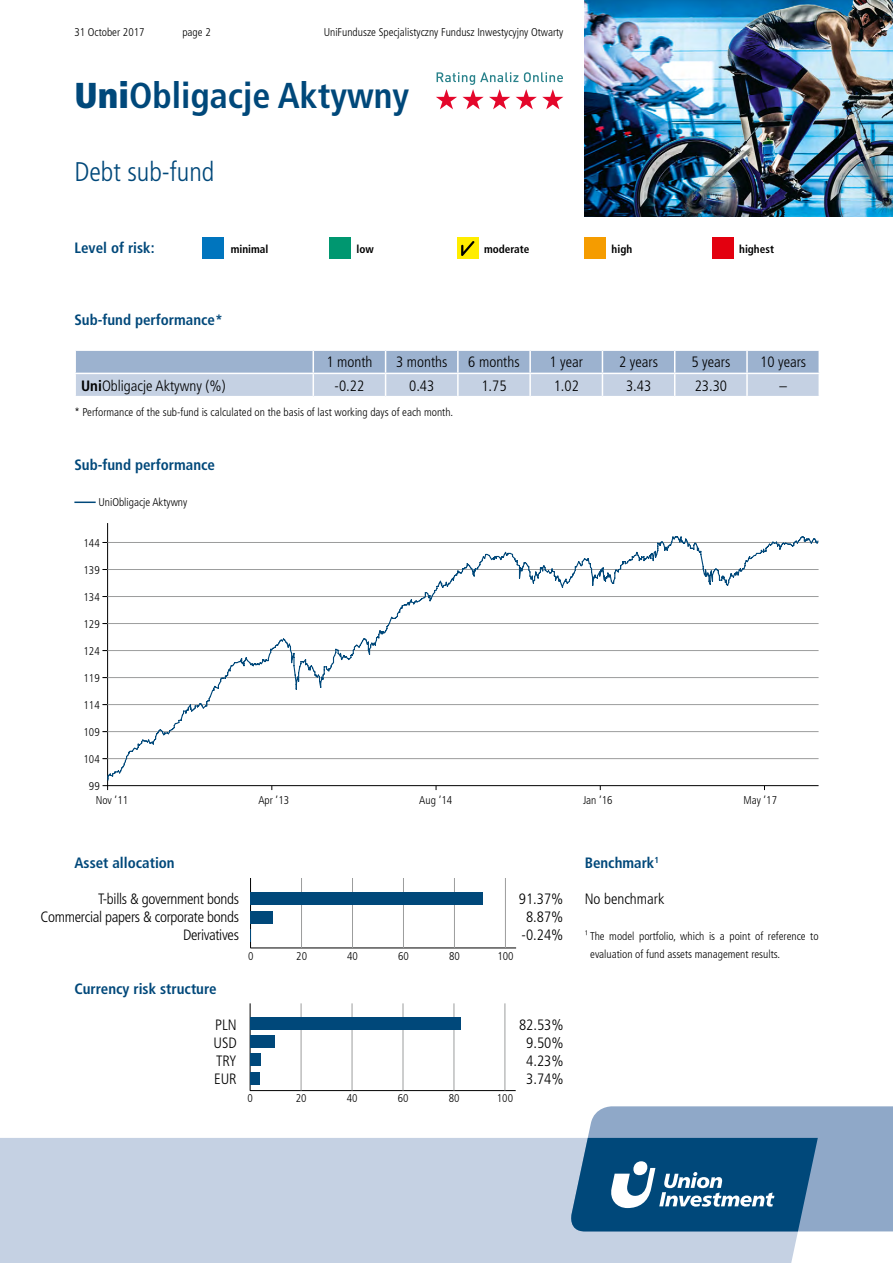
<style>
.page{position:relative;width:893px;height:1263px;background:#fff}
.page>*{position:absolute;margin:0;border:0;box-sizing:border-box;transform-origin:0 0}
.t1{font:700 condensed 36px "Frutiger LT Pro";color:#00487a}
.t2{font:300 condensed 27px "Frutiger LT Pro";color:#00487a}
._04_Copy_10_pt{font:300 condensed 15px "Frutiger LT Pro";color:#000}
._03_Subhead_10_pt{font:700 condensed 15px "Frutiger LT Pro";color:#00487a}
._04_Copy_10_pt-2{font:300 condensed 15px "Frutiger LT Pro";letter-spacing:-.02em;color:#000}
.tabela_wynikow{font:300 condensed 15px "Frutiger LT Pro";color:#000}
._07_Issue_details__p{font:300 condensed 11.25px/18px "Frutiger LT Pro";color:#000}
.wykres_poziom{font:300 condensed 11.25px "Frutiger LT Pro";color:#000}
.t3{font:700 condensed 11.25px "Frutiger LT Pro";color:#000}
.wykres_pion{font:300 condensed 11.25px "Frutiger LT Pro";color:#000}
.s1{font-weight:900}
.s2{font-weight:700}
</style>
<div class="page">
<div style="left:202px;top:238px;width:21px;height:21px;background:#0075be"></div>
<div style="left:330px;top:238px;width:21px;height:21px;background:#009770"></div>
<div style="left:457px;top:238px;width:21px;height:21px;background:#ffed00"></div>
<svg style="left:461px;top:241px;width:13px;height:15px"></svg>
<div style="left:585px;top:238px;width:21px;height:21px;background:#f59c00"></div>
<div style="left:712px;top:238px;width:21px;height:21px;background:#e3000f"></div>
<div style="left:0;top:1138px;width:818px;height:125px;background:#c5d1e3"></div>
<svg style="left:568px;top:1106px;width:325px;height:125px"></svg>
<svg style="left:436px;top:72px;width:127px;height:37px"></svg>
<img style="left:585px;top:0;width:308px;height:217px">
<svg style="left:75px;top:350px;width:744px;height:46px"></svg>
<hr style="left:74px;top:501px;width:22px;height:2px;background:#00487a">
<hr style="left:107px;top:523px;width:1px;height:267px;background:#000">
<hr style="left:103px;top:785px;width:716px;height:1px;background:#000">
<svg style="left:106px;top:535px;width:713px;height:246px"></svg>
<hr style="left:250px;top:1090px;width:266px;height:1px;background:#000">
<hr style="left:301px;top:1003px;width:1px;height:87px;background:#9c9d9d">
<hr style="left:352px;top:1003px;width:1px;height:87px;background:#9c9d9d">
<hr style="left:403px;top:1003px;width:1px;height:87px;background:#9c9d9d">
<hr style="left:454px;top:1003px;width:1px;height:87px;background:#9c9d9d">
<hr style="left:505px;top:1003px;width:1px;height:87px;background:#9c9d9d">
<hr style="left:250px;top:1003px;width:1px;height:87px;background:#000">
<div style="left:250px;top:1017px;width:210px;height:13px;background:#00487a"></div>
<div style="left:250px;top:1035px;width:24px;height:13px;background:#00487a"></div>
<div style="left:250px;top:1053px;width:11px;height:13px;background:#00487a"></div>
<div style="left:250px;top:1071px;width:9px;height:13px;background:#00487a"></div>
<hr style="left:250px;top:948px;width:266px;height:1px;background:#000">
<hr style="left:301px;top:878px;width:1px;height:70px;background:#9c9d9d">
<hr style="left:352px;top:878px;width:1px;height:70px;background:#9c9d9d">
<hr style="left:403px;top:878px;width:1px;height:70px;background:#9c9d9d">
<hr style="left:454px;top:878px;width:1px;height:70px;background:#9c9d9d">
<hr style="left:505px;top:878px;width:1px;height:70px;background:#9c9d9d">
<hr style="left:250px;top:878px;width:1px;height:70px;background:#000">
<div style="left:250px;top:892px;width:233px;height:13px;background:#00487a"></div>
<div style="left:250px;top:911px;width:23px;height:12px;background:#00487a"></div>
<svg style="left:250px;top:929px;width:1px;height:12px"></svg>
<p class="_07_Issue_details__p" style="left:74px;top:23px;width:72px">31 October 2017</p>
<p class="_07_Issue_details__p" style="left:182px;top:23px;width:30px">page 2</p>
<p class="_07_Issue_details__p" style="left:324px;top:23px;width:241px">UniFundusze Specjalistyczny Fundusz Inwestycyjny Otwarty</p>
<h1 class="t1" style="left:74px;top:75px;width:336px"><span class="s1">Uni</span>Obligacje Aktywny</h1>
<h2 class="t2" style="left:74px;top:156px;width:141px">Debt sub-fund</h2>
<h3 class="_03_Subhead_10_pt" style="left:74px;top:239px;width:82px">Level of risk:</h3>
<p class="t3" style="left:231px;top:242px;width:39px">minimal</p>
<p class="t3" style="left:356px;top:242px;width:19px">low</p>
<p class="t3" style="left:484px;top:242px;width:47px">moderate</p>
<p class="t3" style="left:612px;top:242px;width:22px">high</p>
<p class="t3" style="left:739px;top:242px;width:36px">highest</p>
<p class="_03_Subhead_10_pt" style="left:74px;top:311px;width:150px">Sub-fund performance*</p>
<p class="_04_Copy_10_pt" style="left:326px;top:354px;width:48px">1 month</p>
<p class="_04_Copy_10_pt" style="left:396px;top:354px;width:53px">3 months</p>
<p class="_04_Copy_10_pt" style="left:468px;top:354px;width:53px">6 months</p>
<p class="_04_Copy_10_pt" style="left:549px;top:354px;width:35px">1 year</p>
<p class="_04_Copy_10_pt" style="left:619px;top:354px;width:40px">2 years</p>
<p class="_04_Copy_10_pt" style="left:691px;top:354px;width:40px">5 years</p>
<p class="_04_Copy_10_pt" style="left:760px;top:354px;width:48px">10 years</p>
<p class="_04_Copy_10_pt" style="left:81px;top:377px;width:146px"><span class="s2">Uni</span>Obligacje Aktywny (%)</p>
<p class="tabela_wynikow" style="left:335px;top:377px;width:31px">-0.22</p>
<p class="tabela_wynikow" style="left:409px;top:377px;width:27px">0.43</p>
<p class="tabela_wynikow" style="left:481px;top:377px;width:27px">1.75</p>
<p class="tabela_wynikow" style="left:554px;top:377px;width:27px">1.02</p>
<p class="tabela_wynikow" style="left:626px;top:377px;width:27px">3.43</p>
<p class="tabela_wynikow" style="left:695px;top:377px;width:34px">23.30</p>
<p class="tabela_wynikow" style="left:779px;top:377px;width:9px">–</p>
<p class="_07_Issue_details__p" style="left:74px;top:403px;width:380px">* Performance of the sub-fund is calculated on the basis of last working days of each month.</p>
<p class="_03_Subhead_10_pt" style="left:74px;top:456px;width:142px">Sub-fund performance</p>
<p class="_07_Issue_details__p" style="left:98px;top:493px;width:90px">UniObligacje Aktywny</p>
<p class="wykres_pion" style="left:84px;top:536px;width:18px">144</p>
<p class="wykres_pion" style="left:84px;top:563px;width:18px">139</p>
<p class="wykres_pion" style="left:84px;top:590px;width:18px">134</p>
<p class="wykres_pion" style="left:84px;top:617px;width:18px">129</p>
<p class="wykres_pion" style="left:84px;top:645px;width:18px">124</p>
<p class="wykres_pion" style="left:84px;top:672px;width:18px">119</p>
<p class="wykres_pion" style="left:84px;top:699px;width:18px">114</p>
<p class="wykres_pion" style="left:84px;top:726px;width:18px">109</p>
<p class="wykres_pion" style="left:84px;top:753px;width:18px">104</p>
<p class="wykres_pion" style="left:89px;top:780px;width:12px">99</p>
<p class="wykres_poziom" style="left:96px;top:793px;width:34px">Nov ’11</p>
<p class="wykres_poziom" style="left:258px;top:793px;width:32px">Apr ’13</p>
<p class="wykres_poziom" style="left:419px;top:793px;width:34px">Aug ’14</p>
<p class="wykres_poziom" style="left:583px;top:793px;width:31px">Jan ’16</p>
<p class="wykres_poziom" style="left:743px;top:793px;width:35px">May ’17</p>
<p class="_03_Subhead_10_pt" style="left:74px;top:853px;width:102px">Asset allocation</p>
<p class="_04_Copy_10_pt-2" style="left:98px;top:890px;width:142px">T-bills &amp; government bonds</p>
<p class="_04_Copy_10_pt-2" style="left:40px;top:908px;width:200px">Commercial papers &amp; corporate bonds</p>
<p class="_04_Copy_10_pt-2" style="left:183px;top:926px;width:57px">Derivatives</p>
<p class="_03_Subhead_10_pt" style="left:74px;top:980px;width:144px">Currency risk structure</p>
<p class="_04_Copy_10_pt" style="left:215px;top:1016px;width:23px">PLN</p>
<p class="_04_Copy_10_pt" style="left:213px;top:1034px;width:25px">USD</p>
<p class="_04_Copy_10_pt" style="left:216px;top:1052px;width:22px">TRY</p>
<p class="_04_Copy_10_pt" style="left:214px;top:1070px;width:24px">EUR</p>
<p class="_04_Copy_10_pt" style="left:519px;top:890px;width:46px">91.37%</p>
<p class="_04_Copy_10_pt" style="left:526px;top:908px;width:39px">8.87%</p>
<p class="_04_Copy_10_pt" style="left:522px;top:926px;width:43px">-0.24%</p>
<p class="_07_Issue_details__p" style="left:248px;top:947px;width:7px">0</p>
<p class="_07_Issue_details__p" style="left:296px;top:947px;width:12px">20</p>
<p class="_07_Issue_details__p" style="left:347px;top:947px;width:12px">40</p>
<p class="_07_Issue_details__p" style="left:398px;top:947px;width:12px">60</p>
<p class="_07_Issue_details__p" style="left:449px;top:947px;width:12px">80</p>
<p class="_07_Issue_details__p" style="left:497px;top:947px;width:18px">100</p>
<p class="_04_Copy_10_pt" style="left:519px;top:1016px;width:46px">82.53%</p>
<p class="_04_Copy_10_pt" style="left:526px;top:1034px;width:39px">9.50%</p>
<p class="_04_Copy_10_pt" style="left:526px;top:1052px;width:39px">4.23%</p>
<p class="_04_Copy_10_pt" style="left:526px;top:1070px;width:39px">3.74%</p>
<p class="_07_Issue_details__p" style="left:248px;top:1089px;width:7px">0</p>
<p class="_07_Issue_details__p" style="left:296px;top:1089px;width:12px">20</p>
<p class="_07_Issue_details__p" style="left:347px;top:1089px;width:12px">40</p>
<p class="_07_Issue_details__p" style="left:398px;top:1089px;width:12px">60</p>
<p class="_07_Issue_details__p" style="left:449px;top:1089px;width:12px">80</p>
<p class="_07_Issue_details__p" style="left:497px;top:1089px;width:18px">100</p>
<p class="_03_Subhead_10_pt" style="left:585px;top:853px;width:76px">Benchmark<sup>1</sup></p>
<p class="_04_Copy_10_pt" style="left:585px;top:890px;width:81px">No benchmark</p>
<p class="_07_Issue_details__p" style="left:590px;top:927px;width:230px;text-indent:-6px">¹ The model portfolio, which is a point of reference to evaluation of fund assets management results.</p>
</div>
